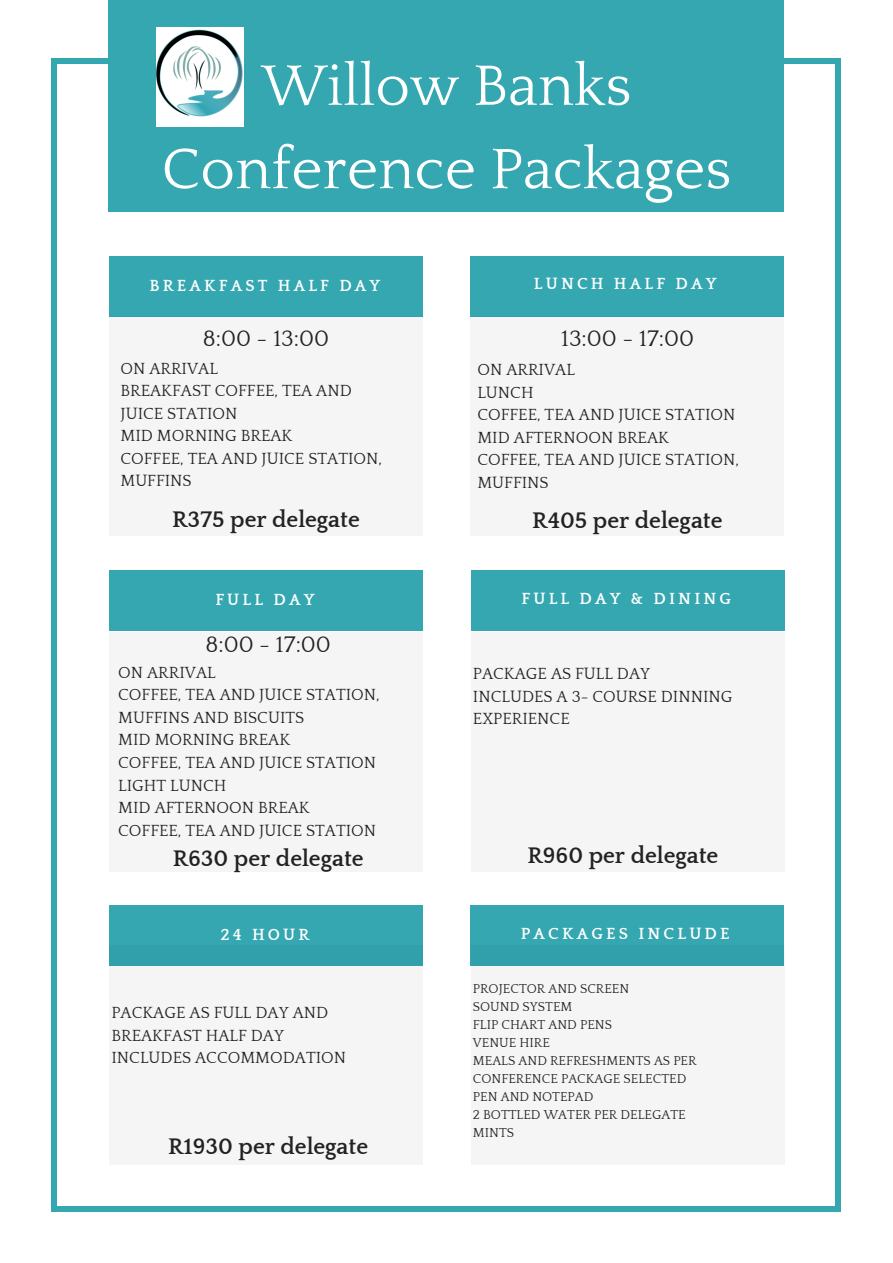
<style>
.page{position:relative;width:893px;height:1263px;background:#fff}
.page>*{position:absolute;margin:0;border:0;box-sizing:border-box;transform-origin:0 0}
.t1{font:59.55px/83.2px "Quattrocento";color:#fff;text-align:center}
.t2{font:700 23.25px "Quattrocento";color:#222}
.t3{font:23.25px "Quattrocento";color:#222}
.t4{font:16.5px/22.5px "Quattrocento";color:#222}
.t5{font:700 16.5px "Quattrocento";letter-spacing:.19em;color:#fff}
.t6{font:13.2px/18px "Quattrocento";color:#222}
</style>
<div class="page">
<svg style="left:835px;top:1206px;width:6px;height:5px"></svg>
<div style="left:51px;top:63px;width:6px;height:1143px;background:#34a7b1"></div>
<svg style="left:51px;top:1206px;width:5px;height:5px"></svg>
<div style="left:835px;top:63px;width:6px;height:1143px;background:#34a7b1"></div>
<div style="left:56px;top:1206px;width:779px;height:5px;background:#34a7b1"></div>
<svg style="left:835px;top:58px;width:6px;height:5px"></svg>
<svg style="left:51px;top:58px;width:5px;height:5px"></svg>
<div style="left:56px;top:58px;width:779px;height:5px;background:#34a7b1"></div>
<div style="left:108px;top:0;width:676px;height:212px;background:#34a7b1"></div>
<div style="left:109px;top:256px;width:313px;height:60px;background:#34a7b1"></div>
<div style="left:109px;top:316px;width:313px;height:220px;background:#f5f5f5"></div>
<div style="left:471px;top:256px;width:313px;height:60px;background:#34a7b1"></div>
<div style="left:471px;top:316px;width:313px;height:220px;background:#f5f5f5"></div>
<div style="left:109px;top:570px;width:313px;height:61px;background:#34a7b1"></div>
<div style="left:109px;top:632px;width:313px;height:239px;background:#f5f5f5"></div>
<div style="left:472px;top:570px;width:313px;height:61px;background:#34a7b1"></div>
<div style="left:472px;top:632px;width:313px;height:239px;background:#f5f5f5"></div>
<div style="left:109px;top:905px;width:313px;height:61px;background:#34a7b1"></div>
<div style="left:471px;top:905px;width:313px;height:61px;background:#34a7b1"></div>
<img style="left:157px;top:27px;width:86px;height:99px">
<h1 class="t1" style="left:162px;top:46px;width:571px">Willow Banks<br>Conference Packages</h1>
<p class="t5" style="left:149px;top:277px;width:233px">BREAKFAST HALF DAY</p>
<p class="t5" style="left:534px;top:275px;width:184px">LUNCH HALF DAY</p>
<h2 class="t3" style="left:203px;top:326px;width:128px">8:00 - 13:00</h2>
<p class="t4" style="left:120px;top:358px;width:263px">ON ARRIVAL<br>BREAKFAST COFFEE, TEA AND<br>JUICE STATION<br>MID MORNING BREAK<br>COFFEE, TEA AND JUICE STATION,<br>MUFFINS</p>
<h2 class="t2" style="left:172px;top:507px;width:189px">R375 per delegate</h2>
<h2 class="t3" style="left:561px;top:326px;width:135px">13:00 - 17:00</h2>
<p class="t4" style="left:477px;top:359px;width:263px">ON ARRIVAL<br>LUNCH<br>COFFEE, TEA AND JUICE STATION<br>MID AFTERNOON BREAK<br>COFFEE, TEA AND JUICE STATION,<br>MUFFINS</p>
<h2 class="t2" style="left:532px;top:508px;width:192px">R405 per delegate</h2>
<p class="t5" style="left:215px;top:591px;width:101px">FULL DAY</p>
<p class="t5" style="left:522px;top:590px;width:211px">FULL DAY &amp; DINING</p>
<h2 class="t3" style="left:206px;top:632px;width:127px">8:00 - 17:00</h2>
<p class="t4" style="left:118px;top:662px;width:263px">ON ARRIVAL<br>COFFEE, TEA AND JUICE STATION,<br>MUFFINS AND BISCUITS<br>MID MORNING BREAK<br>COFFEE, TEA AND JUICE STATION<br>LIGHT LUNCH<br>MID AFTERNOON BREAK<br>COFFEE, TEA AND JUICE STATION</p>
<h2 class="t2" style="left:173px;top:846px;width:192px">R630 per delegate</h2>
<p class="t4" style="left:473px;top:663px;width:261px">PACKAGE AS FULL DAY<br>INCLUDES A 3- COURSE DINNING<br>EXPERIENCE</p>
<h2 class="t2" style="left:527px;top:843px;width:192px">R960 per delegate</h2>
<p class="t5" style="left:220px;top:926px;width:91px">24 HOUR</p>
<p class="t5" style="left:521px;top:925px;width:210px">PACKAGES INCLUDE</p>
<p class="t4" style="left:111px;top:1002px;width:236px">PACKAGE AS FULL DAY AND<br>BREAKFAST HALF DAY<br>INCLUDES ACCOMMODATION</p>
<h2 class="t2" style="left:168px;top:1134px;width:201px">R1930 per delegate</h2>
<p class="t6" style="left:473px;top:980px;width:225px">PROJECTOR AND SCREEN<br>SOUND SYSTEM<br>FLIP CHART AND PENS<br>VENUE HIRE<br>MEALS AND REFRESHMENTS AS PER<br>CONFERENCE PACKAGE SELECTED<br>PEN AND NOTEPAD<br>2 BOTTLED WATER PER DELEGATE<br>MINTS</p>
</div>
